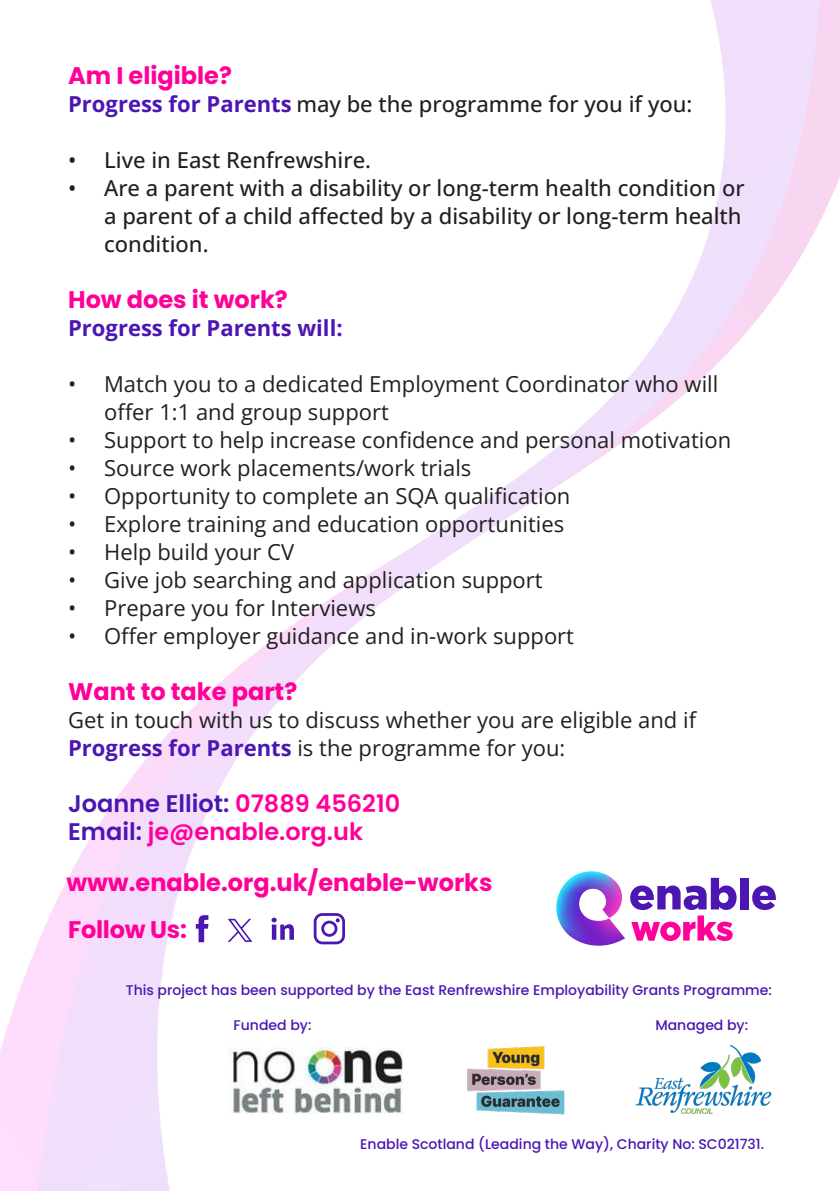
<style>
.page{position:relative;width:840px;height:1191px;background:#fff}
.page>*{position:absolute;margin:0;border:0;box-sizing:border-box;transform-origin:0 0}
.t1{font:700 24px "Poppins";color:#f09}
.t2{font:600 24px "Poppins";color:#4c16b3}
.t3{font:600 24px "Poppins";color:#f09}
.t4{font:22px/28px "Open Sans";color:#231f20}
.t5{font:500 22px/28px "Open Sans";color:#231f20}
.t6{font:700 22px "Open Sans";color:#4c16b3}
.t7{font:500 14px "Poppins";color:#4c16b3}
.s1{font-weight:700;color:#4c16b3}
.s2{color:#f09}
.s3{color:#4c16b3}
</style>
<div class="page">
<img style="left:0;top:0;width:839px;height:1191px">
<div style="left:223px;top:1038px;width:182px;height:86px;background:#fff"></div>
<img style="left:228px;top:1047px;width:175px;height:67px">
<img style="left:462px;top:1038px;width:106px;height:86px">
<img style="left:632px;top:1041px;width:143px;height:78px">
<div style="left:739px;top:878px;width:9px;height:31px;background:#4c16b3"></div>
<svg style="left:751px;top:885px;width:24px;height:25px"></svg>
<svg style="left:629px;top:878px;width:107px;height:63px"></svg>
<img style="left:544px;top:865px;width:85px;height:84px">
<svg style="left:196px;top:915px;width:12px;height:27px"></svg>
<svg style="left:271px;top:917px;width:23px;height:22px"></svg>
<svg style="left:313px;top:913px;width:32px;height:31px"></svg>
<svg style="left:227px;top:918px;width:25px;height:24px"></svg>
<p class="t1" style="left:68px;top:62px;width:165px">Am I eligible?</p>
<p class="t5" style="left:68px;top:90px;width:625px"><span class="s1">Progress for Parents</span> may be the programme for you if you:</p>
<p class="t5" style="left:68px;top:146px;width:304px">• Live in East Renfrewshire.</p>
<p class="t5" style="left:104px;top:174px;width:641px;text-indent:-36px">• Are a parent with a disability or long-term health condition or a parent of a child affected by a disability or long-term health condition.</p>
<p class="t1" style="left:68px;top:286px;width:221px">How does it work?</p>
<p class="t6" style="left:68px;top:313px;width:276px">Progress for Parents will:</p>
<p class="t4" style="left:104px;top:370px;width:615px;text-indent:-36px">• Match you to a dedicated Employment Coordinator who will offer 1:1 and group support</p>
<p class="t4" style="left:68px;top:426px;width:664px">• Support to help increase confidence and personal motivation</p>
<p class="t4" style="left:68px;top:454px;width:404px">• Source work placements/work trials</p>
<p class="t4" style="left:68px;top:482px;width:503px">• Opportunity to complete an SQA qualification</p>
<p class="t4" style="left:68px;top:510px;width:497px">• Explore training and education opportunities</p>
<p class="t4" style="left:68px;top:538px;width:227px">• Help build your CV</p>
<p class="t4" style="left:68px;top:566px;width:476px">• Give job searching and application support</p>
<p class="t4" style="left:68px;top:594px;width:309px">• Prepare you for Interviews</p>
<p class="t4" style="left:68px;top:622px;width:507px">• Offer employer guidance and in-work support</p>
<p class="t1" style="left:68px;top:678px;width:230px">Want to take part?</p>
<p class="t4" style="left:68px;top:706px;width:629px">Get in touch with us to discuss whether you are eligible and if</p>
<p class="t4" style="left:68px;top:734px;width:498px"><span class="s1">Progress for Parents</span> is the programme for you:</p>
<p class="t2" style="left:68px;top:790px;width:333px">Joanne Elliot: <span class="s2">07889 456210</span></p>
<p class="t3" style="left:68px;top:818px;width:296px"><span class="s3">Email:</span> je@enable.org.uk</p>
<p class="t1" style="left:66px;top:868px;width:427px">www.enable.org.uk/enable-works</p>
<p class="t1" style="left:68px;top:915px;width:120px">Follow Us:</p>
<p class="t7" style="left:126px;top:981px;width:647px">This project has been supported by the East Renfrewshire Employability Grants Programme:</p>
<p class="t7" style="left:233px;top:1016px;width:79px">Funded by:</p>
<p class="t7" style="left:655px;top:1016px;width:94px">Managed by:</p>
<p class="t7" style="left:360px;top:1136px;width:405px">Enable Scotland (Leading the Way), Charity No: SC021731.</p>
</div>
